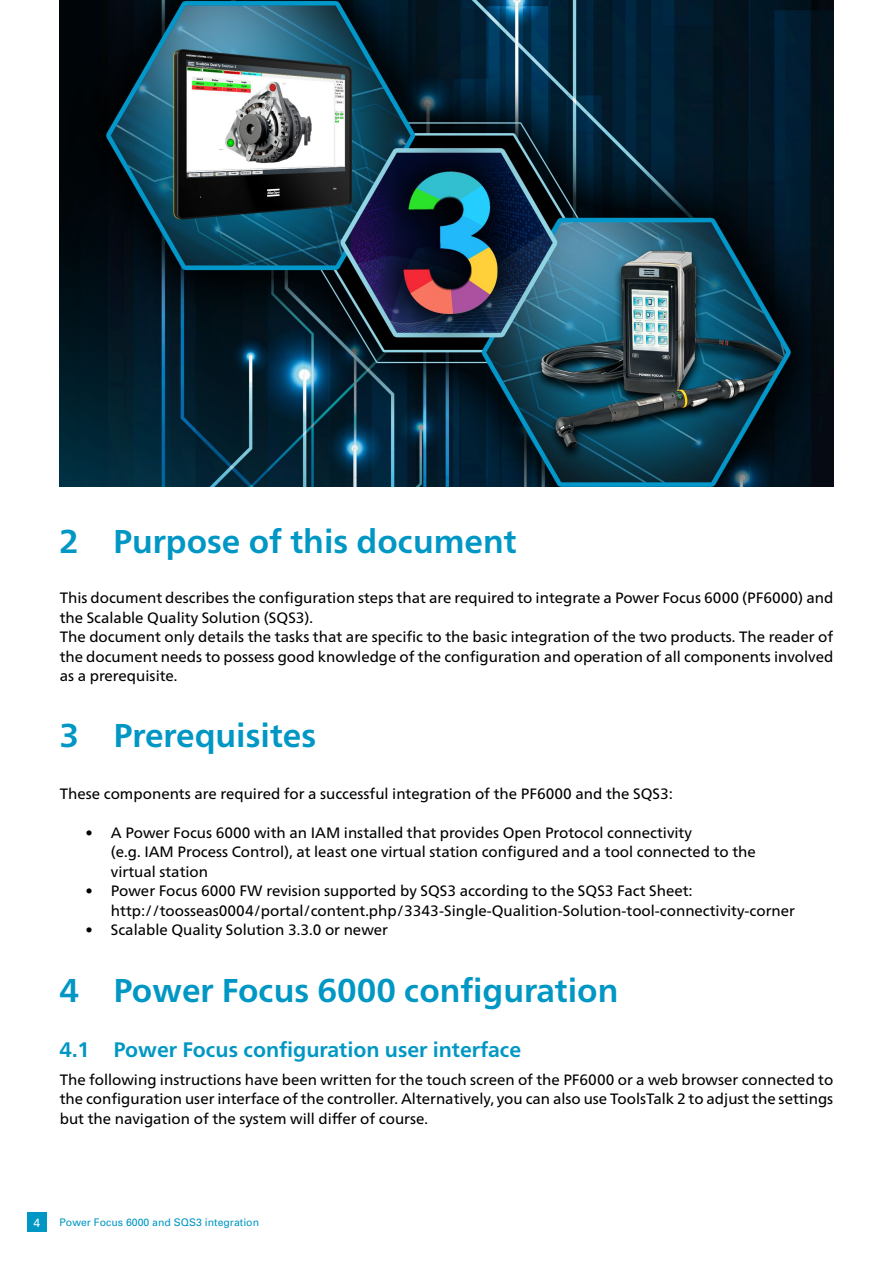
<style>
.page{position:relative;width:893px;height:1263px;background:#fff}
.page>*{position:absolute;margin:0;border:0;box-sizing:border-box;transform-origin:0 0}
.t1{font:700 33px "Neue Frutiger World";color:#0097c4}
.t2{font:700 21px "Neue Frutiger World";color:#0097c4}
.t3{font:15px/19.5px "Neue Frutiger World";color:#000}
.t4{font:12px "Univers";color:#fff}
.t5{font:10.5px "Univers";color:#0097c4}
</style>
<div class="page">
<img style="left:59px;top:0;width:775px;height:487px">
<div style="left:27px;top:1213px;width:20px;height:19px;background:#0097c4"></div>
<h1 class="t1" style="left:59px;top:512px;width:459px">2 Purpose of this document</h1>
<p class="t3" style="left:60px;top:588px;width:775px">This document describes the configuration steps that are required to integrate a Power Focus 6000 (PF6000) and the Scalable Quality Solution (SQS3).<br>The document only details the tasks that are specific to the basic integration of the two products. The reader of the document needs to possess good knowledge of the configuration and operation of all components involved as a prerequisite.</p>
<h1 class="t1" style="left:60px;top:707px;width:258px">3 Prerequisites</h1>
<p class="t3" style="left:60px;top:784px;width:614px">These components are required for a successful integration of the PF6000 and the SQS3:</p>
<p class="t3" style="left:111px;top:823px;width:646px;text-indent:-26px">• A Power Focus 6000 with an IAM installed that provides Open Protocol connectivity<br>(e.g. IAM Process Control), at least one virtual station configured and a tool connected to the virtual station</p>
<p class="t3" style="left:111px;top:882px;width:685px;text-indent:-26px">• Power Focus 6000 FW revision supported by SQS3 according to the SQS3 Fact Sheet: http://toosseas0004/portal/content.php/3343-Single-Qualition-Solution-tool-connectivity-corner</p>
<p class="t3" style="left:85px;top:921px;width:304px">• Scalable Quality Solution 3.3.0 or newer</p>
<h1 class="t1" style="left:60px;top:961px;width:560px">4 Power Focus 6000 configuration</h1>
<h2 class="t2" style="left:60px;top:1031px;width:463px">4.1 Power Focus configuration user interface</h2>
<p class="t3" style="left:60px;top:1070px;width:775px;text-align:justify">The following instructions have been written for the touch screen of the PF6000 or a web browser connected to the configuration user interface of the controller. Alternatively, you can also use ToolsTalk 2 to adjust the settings but the navigation of the system will differ of course.</p>
<p class="t4" style="left:34px;top:1216px;width:8px">4</p>
<p class="t5" style="left:60px;top:1216px;width:201px">Power Focus 6000 and SQS3 integration</p>
</div>
